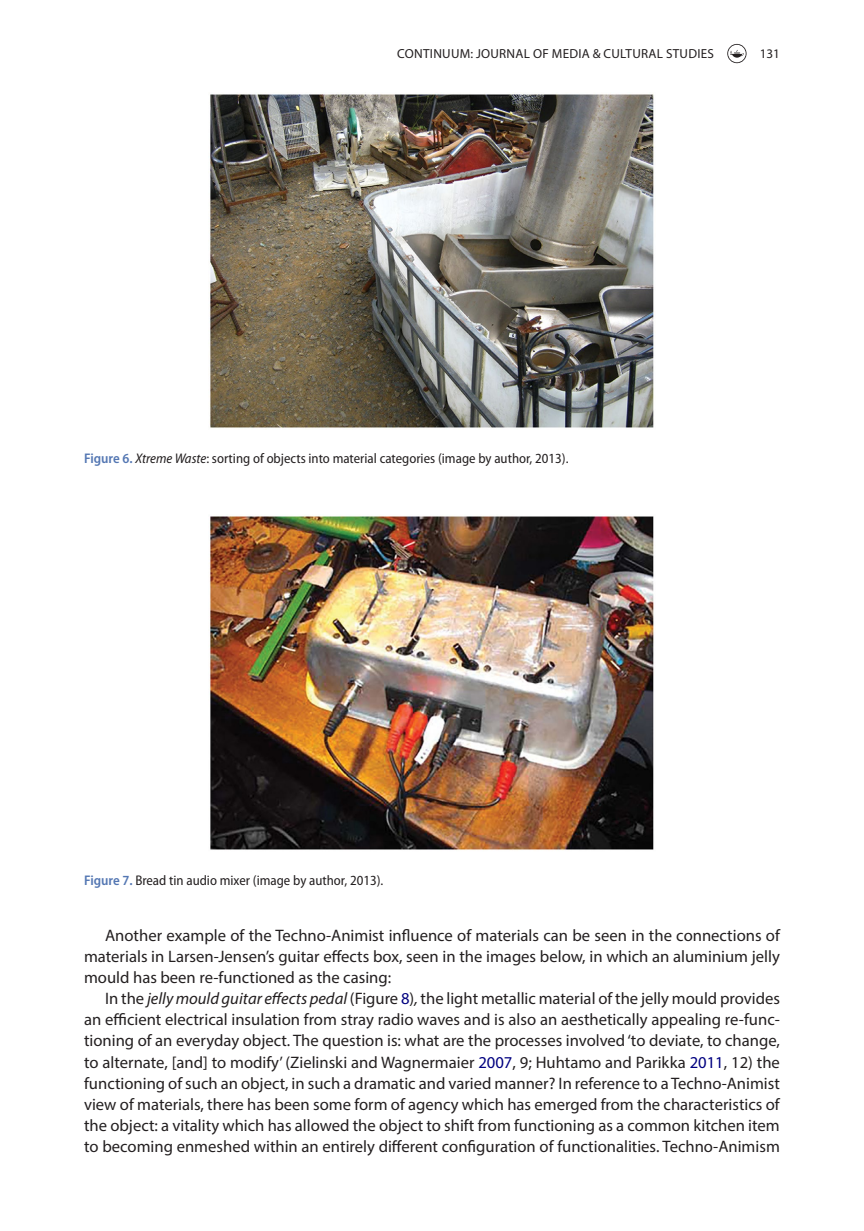
<style>
.page{position:relative;width:864px;height:1231px;background:#fff}
.page>*{position:absolute;margin:0;border:0;box-sizing:border-box;transform-origin:0 0}
.t1{font:16.62px/21px "Myriad Pro";color:#231f20;text-align:justify}
.t2{font:semi-condensed 14px "Myriad Pro";color:#231f20}
.t3{font:13.12px "Myriad Pro";letter-spacing:.02em;color:#231f20}
.s1{font-weight:600;color:#5477b3}
.s2{font-style:italic}
.s3{color:#000080}
</style>
<div class="page">
<svg style="left:727px;top:44px;width:19px;height:19px"></svg>
<img style="left:210px;top:93px;width:444px;height:335px">
<img style="left:209px;top:516px;width:445px;height:334px">
<p class="t3" style="left:397px;top:45px;width:318px">CONTINUUM: JOURNAL OF MEDIA &amp; CULTURAL STUDIES</p>
<p class="t3" style="left:759px;top:45px;width:22px">131</p>
<p class="t2" style="left:84px;top:450px;width:486px"><span class="s1">Figure 6.</span> <span class="s2">Xtreme Waste</span>: sorting of objects into material categories (image by author, 2013).</p>
<p class="t2" style="left:84px;top:873px;width:301px"><span class="s1">Figure 7.</span> Bread tin audio mixer (image by author, 2013).</p>
<p class="t1" style="left:84px;top:925px;width:697px;text-indent:21px">Another example of the Techno-Animist influence of materials can be seen in the connections of materials in Larsen-Jensen’s guitar effects box, seen in the images below, in which an aluminium jelly mould has been re-functioned as the casing:</p>
<p class="t1" style="left:84px;top:988px;width:697px;text-indent:21px">In the <span class="s2">jelly mould guitar effects pedal</span> (Figure <span class="s3">8</span>)<span class="s2">,</span> the light metallic material of the jelly mould provides an efficient electrical insulation from stray radio waves and is also an aesthetically appealing re-func&shy;tioning of an everyday object. The question is: what are the processes involved ‘to deviate, to change, to alternate, [and] to modify’ (Zielinski and Wagnermaier <span class="s3">2007</span>, 9; Huhtamo and Parikka <span class="s3">2011</span>, 12) the functioning of such an object, in such a dramatic and varied manner? In reference to a Techno-Animist view of materials, there has been some form of agency which has emerged from the characteristics of the object: a vitality which has allowed the object to shift from functioning as a common kitchen item to becoming enmeshed within an entirely different configuration of functionalities. Techno-Animism</p>
</div>
